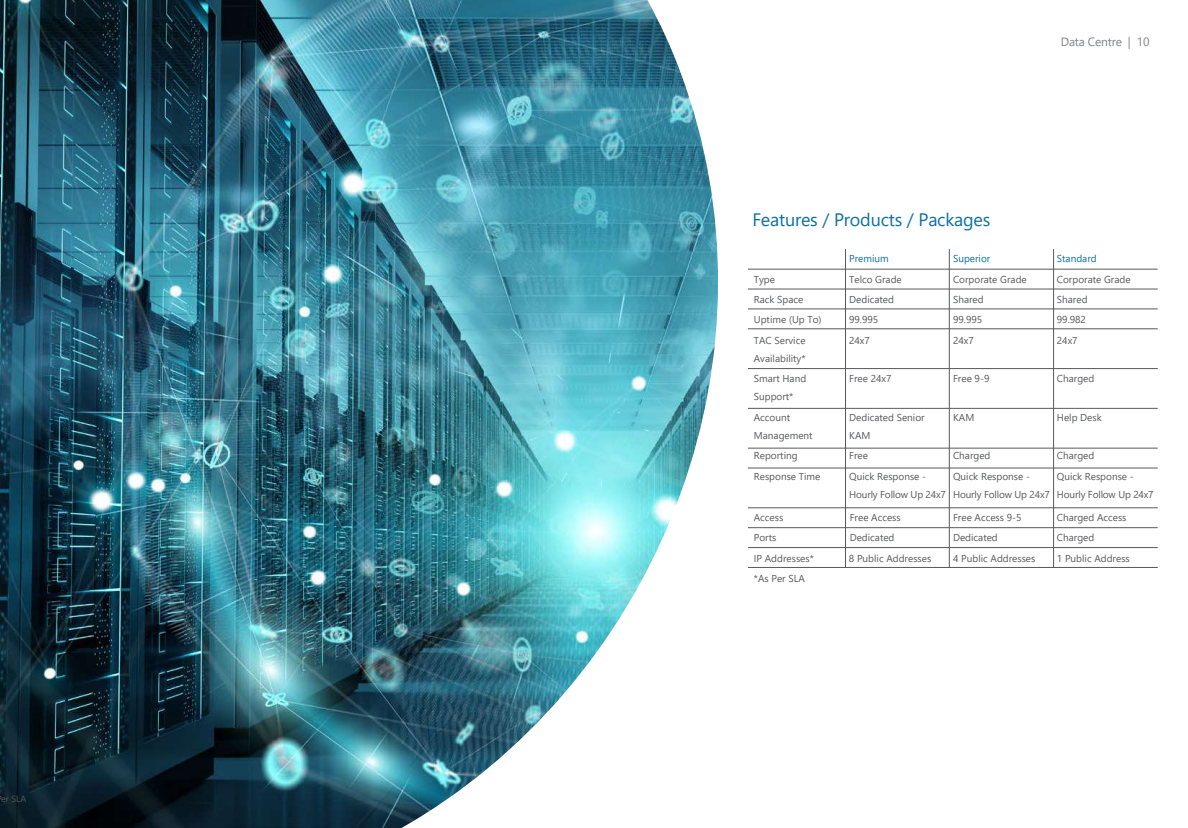
<style>
.page{position:relative;width:1188px;height:828px;background:#fff}
.page>*{position:absolute;margin:0;border:0;box-sizing:border-box;transform-origin:0 0}
.t1{font:18px "Segoe UI";letter-spacing:-.01em;color:#0c70a5}
.t2{font:12px "Segoe UI";letter-spacing:-.015em;color:#808285}
.t3{font:10px/20.4px "Segoe UI";color:#58595b}
.t4{font:10px "Segoe UI";color:#0c70a5}
.t5{font:9px "Segoe UI";color:#58595b}
</style>
<div class="page">
<img style="left:0;top:0;width:785px;height:828px">
<hr style="left:845px;top:249px;width:1px;height:318px;background:#58595b">
<hr style="left:949px;top:249px;width:1px;height:318px;background:#58595b">
<hr style="left:1053px;top:249px;width:1px;height:318px;background:#58595b">
<hr style="left:748px;top:269px;width:410px;height:1px;background:#58595b">
<hr style="left:748px;top:289px;width:410px;height:1px;background:#58595b">
<hr style="left:748px;top:309px;width:410px;height:1px;background:#58595b">
<hr style="left:748px;top:329px;width:410px;height:1px;background:#58595b">
<hr style="left:748px;top:368px;width:410px;height:1px;background:#58595b">
<hr style="left:748px;top:408px;width:410px;height:1px;background:#58595b">
<hr style="left:748px;top:468px;width:410px;height:1px;background:#58595b">
<hr style="left:748px;top:448px;width:410px;height:1px;background:#58595b">
<hr style="left:748px;top:508px;width:410px;height:1px;background:#58595b">
<hr style="left:748px;top:567px;width:410px;height:1px;background:#58595b">
<hr style="left:748px;top:547px;width:410px;height:1px;background:#58595b">
<hr style="left:748px;top:528px;width:410px;height:1px;background:#58595b">
<p class="t5" style="left:1px;top:791px;width:27px">er SLA</p>
<p class="t2" style="left:1061px;top:30px;width:90px">Data Centre | 10</p>
<h1 class="t1" style="left:752px;top:203px;width:240px">Features / Products / Packages</h1>
<p class="t4" style="left:849px;top:249px;width:41px">Premium</p>
<p class="t4" style="left:953px;top:249px;width:39px">Superior</p>
<p class="t4" style="left:1057px;top:249px;width:41px">Standard</p>
<p class="t3" style="left:754px;top:268px;width:23px">Type</p>
<p class="t3" style="left:849px;top:268px;width:54px">Telco Grade</p>
<p class="t3" style="left:754px;top:288px;width:69px">Rack Space<br>Uptime (Up To)<br>TAC Service</p>
<p class="t3" style="left:754px;top:347px;width:54px">Availability*<br>Smart Hand</p>
<p class="t3" style="left:754px;top:386px;width:41px">Support*</p>
<p class="t3" style="left:953px;top:268px;width:75px">Corporate Grade</p>
<p class="t3" style="left:1057px;top:268px;width:75px">Corporate Grade</p>
<p class="t3" style="left:849px;top:288px;width:46px">Dedicated</p>
<p class="t3" style="left:953px;top:288px;width:32px">Shared</p>
<p class="t3" style="left:1057px;top:288px;width:32px">Shared</p>
<p class="t3" style="left:849px;top:309px;width:31px">99.995</p>
<p class="t3" style="left:953px;top:309px;width:31px">99.995</p>
<p class="t3" style="left:1057px;top:309px;width:31px">99.982</p>
<p class="t3" style="left:849px;top:329px;width:22px">24x7</p>
<p class="t3" style="left:953px;top:329px;width:22px">24x7</p>
<p class="t3" style="left:1057px;top:329px;width:22px">24x7</p>
<p class="t3" style="left:849px;top:368px;width:44px">Free 24x7</p>
<p class="t3" style="left:953px;top:368px;width:38px">Free 9-9</p>
<p class="t3" style="left:1057px;top:368px;width:39px">Charged</p>
<p class="t3" style="left:754px;top:407px;width:60px;line-height:18px">Account<br>Management</p>
<p class="t3" style="left:754px;top:445px;width:68px">Reporting<br>Response Time</p>
<p class="t3" style="left:754px;top:506px;width:62px">Access<br>Ports<br>IP Addresses* *As Per SLA</p>
<p class="t3" style="left:849px;top:407px;width:77px;line-height:18px">Dedicated Senior<br>KAM</p>
<p class="t3" style="left:953px;top:406px;width:23px">KAM</p>
<p class="t3" style="left:1057px;top:406px;width:46px">Help Desk</p>
<p class="t3" style="left:849px;top:445px;width:20px">Free</p>
<p class="t3" style="left:953px;top:445px;width:39px">Charged</p>
<p class="t3" style="left:1057px;top:445px;width:39px">Charged</p>
<p class="t3" style="left:849px;top:466px;width:98px;line-height:18px">Quick Response -<br>Hourly Follow Up 24x7</p>
<p class="t3" style="left:953px;top:466px;width:98px;line-height:18px">Quick Response -<br>Hourly Follow Up 24x7</p>
<p class="t3" style="left:1057px;top:466px;width:98px;line-height:18px">Quick Response -<br>Hourly Follow Up 24x7</p>
<p class="t3" style="left:850px;top:506px;width:52px">Free Access</p>
<p class="t3" style="left:953px;top:506px;width:70px">Free Access 9-5</p>
<p class="t3" style="left:1057px;top:506px;width:71px">Charged Access</p>
<p class="t3" style="left:850px;top:527px;width:46px">Dedicated</p>
<p class="t3" style="left:953px;top:527px;width:46px">Dedicated</p>
<p class="t3" style="left:1057px;top:527px;width:39px">Charged</p>
<p class="t3" style="left:849px;top:547px;width:84px">8 Public Addresses</p>
<p class="t3" style="left:953px;top:547px;width:84px">4 Public Addresses</p>
<p class="t3" style="left:1057px;top:547px;width:74px">1 Public Address</p>
</div>
